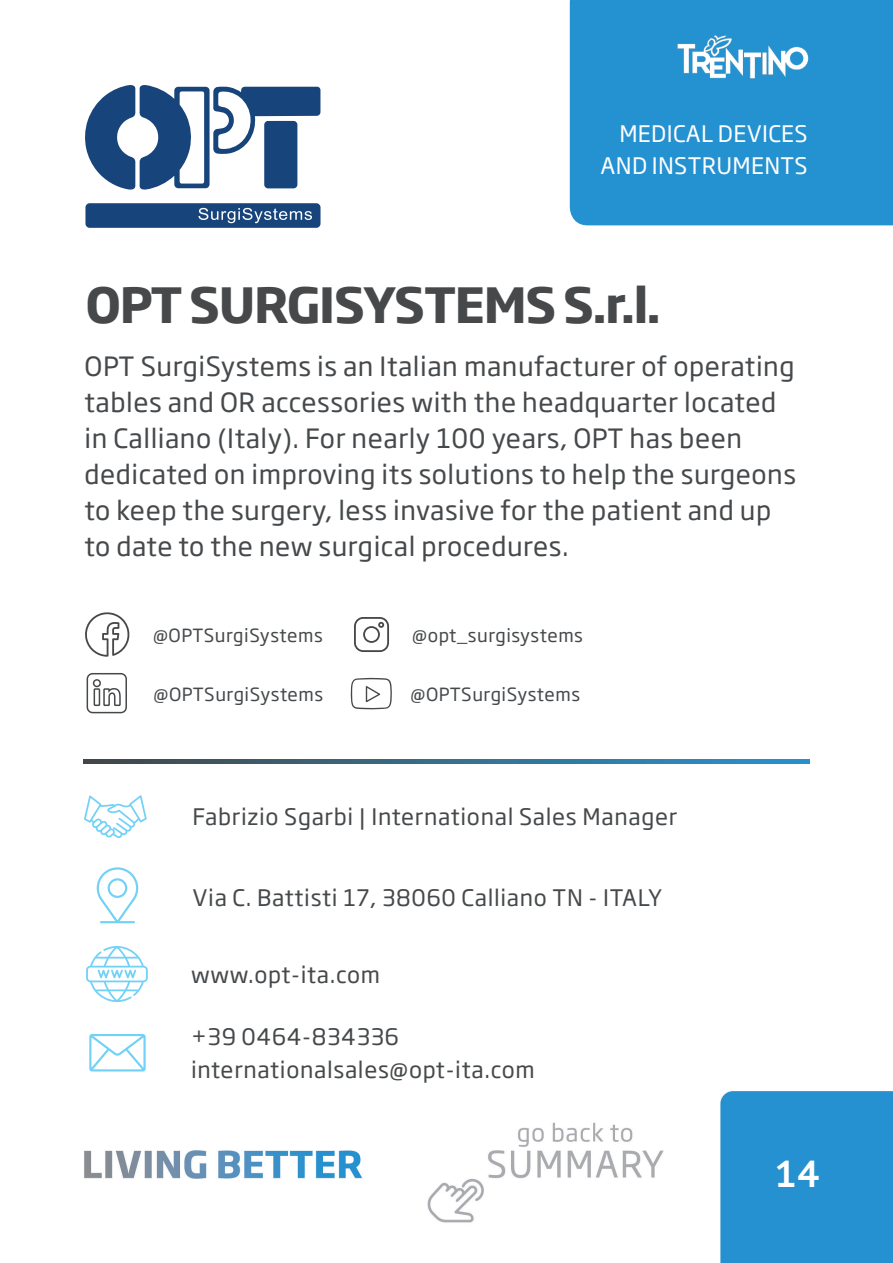
<style>
.page{position:relative;width:893px;height:1263px;background:#fff}
.page>*{position:absolute;margin:0;border:0;box-sizing:border-box;transform-origin:0 0}
.t1{font:700 48px "Soho Gothic Pro";letter-spacing:-.025em;color:#46484a}
.t2{font:700 37.5px "PT Mono";color:#fff}
.t3{font:26.25px/36px "Soho Gothic Pro";letter-spacing:.02em;color:#46494b}
.t4{font:22.5px/32.1px "Soho Gothic Pro";letter-spacing:.03em;color:#46494b}
.t5{font:22.5px/32.2px "Soho Gothic Pro";letter-spacing:.015em;color:#fff;text-align:right}
.t6{font:18px "Soho Gothic Pro";letter-spacing:.03em;color:#46494b}
</style>
<div class="page">
<img style="left:83px;top:1px;width:810px;height:1262px">
<svg style="left:83px;top:759px;width:726px;height:4px;background:#366d8b"></svg>
<svg style="left:89px;top:1034px;width:57px;height:37px"></svg>
<svg style="left:86px;top:946px;width:62px;height:56px"></svg>
<svg style="left:97px;top:867px;width:41px;height:56px"></svg>
<svg style="left:84px;top:795px;width:63px;height:43px"></svg>
<div style="left:570px;top:0;width:323px;height:225px;background:#2491d0"></div>
<svg style="left:84px;top:612px;width:48px;height:45px"></svg>
<svg style="left:86px;top:672px;width:42px;height:42px"></svg>
<svg style="left:354px;top:617px;width:35px;height:35px"></svg>
<svg style="left:351px;top:678px;width:41px;height:31px"></svg>
<svg style="left:84px;top:85px;width:236px;height:105px"></svg>
<svg style="left:85px;top:203px;width:235px;height:25px;background:#2a5486"></svg>
<img style="left:651px;top:1px;width:176px;height:124px">
<p class="t5" style="left:601px;top:116px;width:209px">MEDICAL DEVICES<br>AND INSTRUMENTS</p>
<h1 class="t1" style="left:85px;top:267px;width:577px">OPT SURGISYSTEMS S.r.l.</h1>
<p class="t3" style="left:85px;top:346px;width:713px">OPT SurgiSystems is an Italian manufacturer of operating tables and OR accessories with the headquarter located in Calliano (Italy). For nearly 100 years, OPT has been dedicated on improving its solutions to help the surgeons to keep the surgery, less invasive for the patient and up to date to the new surgical procedures.</p>
<p class="t6" style="left:153px;top:622px;width:171px">@OPTSurgiSystems</p>
<p class="t6" style="left:153px;top:681px;width:171px">@OPTSurgiSystems</p>
<p class="t6" style="left:412px;top:622px;width:172px">@opt_surgisystems</p>
<p class="t6" style="left:410px;top:680px;width:171px">@OPTSurgiSystems</p>
<p class="t4" style="left:192px;top:800px;width:486px">Fabrizio Sgarbi | International Sales Manager</p>
<p class="t4" style="left:192px;top:880px;width:471px">Via C. Battisti 17, 38060 Calliano TN - ITALY</p>
<p class="t4" style="left:191px;top:957px;width:191px">www.opt-ita.com</p>
<p class="t4" style="left:191px;top:1020px;width:345px">+39 0464-834336 internationalsales@opt-ita.com</p>
<h2 class="t2" style="left:775px;top:1151px;width:46px">14</h2>
</div>
